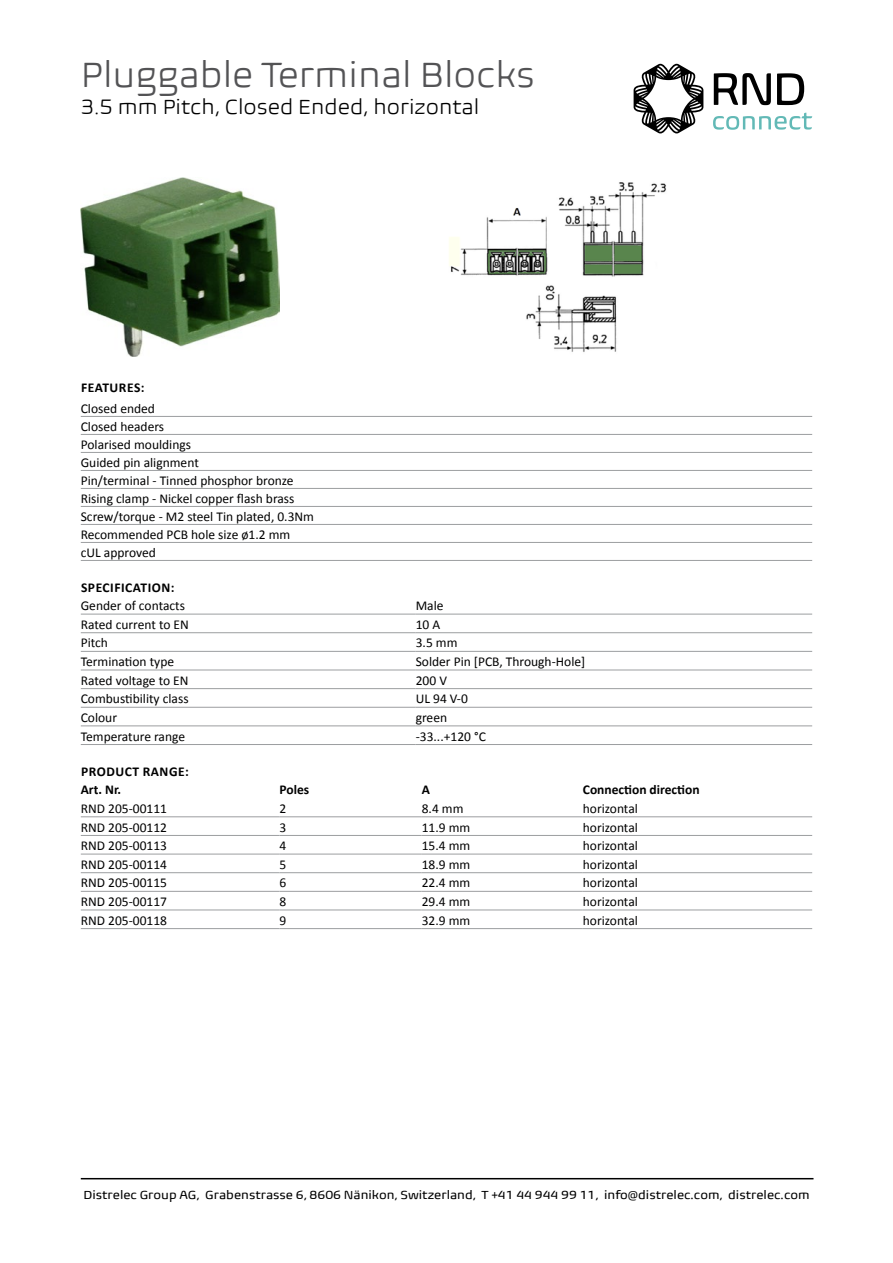
<style>
.page{position:relative;width:893px;height:1263px;background:#fff}
.page>*{position:absolute;margin:0;border:0;box-sizing:border-box;transform-origin:0 0}
.t1{font:300 36px "Biome Pro";color:#535355}
.t2{font:300 21px "Biome Pro";color:#000}
.t3{font:13.5px/18px "Calibri";color:#000}
.t4{font:700 13.5px/18.3px "Calibri";letter-spacing:.03em;color:#000}
.t5{font:700 13.5px "Calibri";color:#000}
.t6{font:12px "Biome Pro";color:#000}
</style>
<div class="page">
<hr style="left:81px;top:1178px;width:732px;height:1px;background:#000">
<img style="left:81px;top:177px;width:198px;height:180px">
<img style="left:449px;top:182px;width:217px;height:170px">
<hr style="left:81px;top:614px;width:335px;height:1px;background:#9c9ea0">
<hr style="left:416px;top:614px;width:396px;height:1px;background:#9c9ea0">
<hr style="left:81px;top:632px;width:335px;height:1px;background:#9c9ea0">
<hr style="left:416px;top:632px;width:396px;height:1px;background:#9c9ea0">
<hr style="left:81px;top:651px;width:335px;height:1px;background:#9c9ea0">
<hr style="left:416px;top:651px;width:396px;height:1px;background:#9c9ea0">
<hr style="left:81px;top:670px;width:335px;height:1px;background:#9c9ea0">
<hr style="left:416px;top:670px;width:396px;height:1px;background:#9c9ea0">
<hr style="left:81px;top:688px;width:335px;height:1px;background:#9c9ea0">
<hr style="left:416px;top:688px;width:396px;height:1px;background:#9c9ea0">
<hr style="left:81px;top:707px;width:335px;height:1px;background:#9c9ea0">
<hr style="left:416px;top:707px;width:396px;height:1px;background:#9c9ea0">
<hr style="left:81px;top:725px;width:335px;height:1px;background:#9c9ea0">
<hr style="left:416px;top:725px;width:396px;height:1px;background:#9c9ea0">
<hr style="left:81px;top:744px;width:335px;height:1px;background:#9c9ea0">
<hr style="left:416px;top:744px;width:396px;height:1px;background:#9c9ea0">
<hr style="left:81px;top:416px;width:731px;height:1px;background:#9c9ea0">
<hr style="left:81px;top:434px;width:731px;height:1px;background:#9c9ea0">
<hr style="left:81px;top:452px;width:731px;height:1px;background:#9c9ea0">
<hr style="left:81px;top:470px;width:731px;height:1px;background:#9c9ea0">
<hr style="left:81px;top:488px;width:731px;height:1px;background:#9c9ea0">
<hr style="left:81px;top:506px;width:731px;height:1px;background:#9c9ea0">
<hr style="left:81px;top:524px;width:731px;height:1px;background:#9c9ea0">
<hr style="left:81px;top:542px;width:731px;height:1px;background:#9c9ea0">
<hr style="left:81px;top:560px;width:731px;height:1px;background:#9c9ea0">
<hr style="left:81px;top:816px;width:199px;height:1px;background:#9c9ea0">
<hr style="left:280px;top:816px;width:142px;height:1px;background:#9c9ea0">
<hr style="left:422px;top:816px;width:161px;height:1px;background:#9c9ea0">
<hr style="left:583px;top:816px;width:229px;height:1px;background:#9c9ea0">
<hr style="left:81px;top:835px;width:199px;height:1px;background:#9c9ea0">
<hr style="left:280px;top:835px;width:142px;height:1px;background:#9c9ea0">
<hr style="left:422px;top:835px;width:161px;height:1px;background:#9c9ea0">
<hr style="left:583px;top:835px;width:229px;height:1px;background:#9c9ea0">
<hr style="left:81px;top:854px;width:199px;height:1px;background:#9c9ea0">
<hr style="left:280px;top:854px;width:142px;height:1px;background:#9c9ea0">
<hr style="left:422px;top:854px;width:161px;height:1px;background:#9c9ea0">
<hr style="left:583px;top:854px;width:229px;height:1px;background:#9c9ea0">
<hr style="left:81px;top:872px;width:199px;height:1px;background:#9c9ea0">
<hr style="left:280px;top:872px;width:142px;height:1px;background:#9c9ea0">
<hr style="left:422px;top:872px;width:161px;height:1px;background:#9c9ea0">
<hr style="left:583px;top:872px;width:229px;height:1px;background:#9c9ea0">
<hr style="left:81px;top:891px;width:199px;height:1px;background:#9c9ea0">
<hr style="left:280px;top:891px;width:142px;height:1px;background:#9c9ea0">
<hr style="left:422px;top:891px;width:161px;height:1px;background:#9c9ea0">
<hr style="left:583px;top:891px;width:229px;height:1px;background:#9c9ea0">
<hr style="left:81px;top:909px;width:199px;height:1px;background:#9c9ea0">
<hr style="left:280px;top:909px;width:142px;height:1px;background:#9c9ea0">
<hr style="left:422px;top:909px;width:161px;height:1px;background:#9c9ea0">
<hr style="left:583px;top:909px;width:229px;height:1px;background:#9c9ea0">
<hr style="left:81px;top:928px;width:199px;height:1px;background:#9c9ea0">
<hr style="left:280px;top:928px;width:142px;height:1px;background:#9c9ea0">
<hr style="left:422px;top:928px;width:161px;height:1px;background:#9c9ea0">
<hr style="left:583px;top:928px;width:229px;height:1px;background:#9c9ea0">
<svg style="left:713px;top:113px;width:99px;height:17px"></svg>
<svg style="left:714px;top:73px;width:57px;height:32px"></svg>
<svg style="left:777px;top:73px;width:27px;height:32px"></svg>
<svg style="left:634px;top:64px;width:69px;height:69px"></svg>
<h1 class="t1" style="left:81px;top:51px;width:456px">Pluggable Terminal Blocks</h1>
<h2 class="t2" style="left:81px;top:94px;width:400px">3.5 mm Pitch, Closed Ended, horizontal</h2>
<p class="t4" style="left:81px;top:379px;width:65px">FEATURES:</p>
<p class="t3" style="left:81px;top:399px;width:235px">Closed ended<br>Closed headers<br>Polarised mouldings<br>Guided pin alignment<br>Pin/terminal - Tinned phosphor bronze<br>Rising clamp - Nickel copper flash brass<br>Screw/torque - M2 steel Tin plated, 0.3Nm<br>Recommended PCB hole size ø1.2 mm<br>cUL approved</p>
<p class="t4" style="left:81px;top:578px;width:95px">SPECIFICATION:</p>
<p class="t3" style="left:81px;top:597px;width:106px">Gender of contacts</p>
<p class="t3" style="left:416px;top:597px;width:29px">Male</p>
<p class="t3" style="left:81px;top:615px;width:110px">Rated current to EN</p>
<p class="t3" style="left:416px;top:615px;width:26px">10 A</p>
<p class="t3" style="left:81px;top:634px;width:29px">Pitch</p>
<p class="t3" style="left:416px;top:634px;width:43px">3.5 mm</p>
<p class="t3" style="left:81px;top:653px;width:95px">Termination type</p>
<p class="t3" style="left:416px;top:653px;width:171px">Solder Pin [PCB, Through-Hole]</p>
<p class="t3" style="left:81px;top:671px;width:109px">Rated voltage to EN</p>
<p class="t3" style="left:416px;top:671px;width:33px">200 V</p>
<p class="t3" style="left:81px;top:690px;width:109px">Combustibility class</p>
<p class="t3" style="left:416px;top:690px;width:54px">UL 94 V-0</p>
<p class="t3" style="left:81px;top:708px;width:38px">Colour</p>
<p class="t3" style="left:416px;top:708px;width:33px">green</p>
<p class="t3" style="left:81px;top:727px;width:106px">Temperature range</p>
<p class="t3" style="left:416px;top:727px;width:72px">-33...+120 °C</p>
<p class="t4" style="left:81px;top:762px;width:109px">PRODUCT RANGE:<br>Art. Nr.</p>
<p class="t4" style="left:280px;top:781px;width:31px">Poles</p>
<p class="t4" style="left:422px;top:781px;width:10px">A</p>
<p class="t5" style="left:583px;top:781px;width:118px">Connection direction</p>
<p class="t3" style="left:81px;top:799px;width:88px">RND 205-00111</p>
<p class="t3" style="left:280px;top:799px;width:8px">2</p>
<p class="t3" style="left:422px;top:799px;width:43px">8.4 mm</p>
<p class="t3" style="left:583px;top:799px;width:57px">horizontal</p>
<p class="t3" style="left:81px;top:818px;width:88px">RND 205-00112</p>
<p class="t3" style="left:280px;top:818px;width:8px">3</p>
<p class="t3" style="left:422px;top:818px;width:50px">11.9 mm</p>
<p class="t3" style="left:583px;top:818px;width:57px">horizontal</p>
<p class="t3" style="left:81px;top:837px;width:88px">RND 205-00113</p>
<p class="t3" style="left:280px;top:837px;width:8px">4</p>
<p class="t3" style="left:422px;top:837px;width:50px">15.4 mm</p>
<p class="t3" style="left:583px;top:837px;width:57px">horizontal</p>
<p class="t3" style="left:81px;top:855px;width:88px">RND 205-00114</p>
<p class="t3" style="left:280px;top:855px;width:8px">5</p>
<p class="t3" style="left:422px;top:855px;width:50px">18.9 mm</p>
<p class="t3" style="left:583px;top:855px;width:57px">horizontal</p>
<p class="t3" style="left:81px;top:874px;width:88px">RND 205-00115</p>
<p class="t3" style="left:280px;top:874px;width:8px">6</p>
<p class="t3" style="left:422px;top:874px;width:50px">22.4 mm</p>
<p class="t3" style="left:583px;top:874px;width:57px">horizontal</p>
<p class="t3" style="left:81px;top:893px;width:88px">RND 205-00117</p>
<p class="t3" style="left:280px;top:893px;width:8px">8</p>
<p class="t3" style="left:422px;top:893px;width:50px">29.4 mm</p>
<p class="t3" style="left:583px;top:893px;width:57px">horizontal</p>
<p class="t3" style="left:81px;top:911px;width:88px">RND 205-00118</p>
<p class="t3" style="left:280px;top:911px;width:8px">9</p>
<p class="t3" style="left:422px;top:911px;width:50px">32.9 mm</p>
<p class="t3" style="left:583px;top:911px;width:57px">horizontal</p>
<p class="t6" style="left:83px;top:1187px;width:728px">Distrelec Group AG, Grabenstrasse 6, 8606 Nänikon, Switzerland, T +41 44 944 99 11, info@distrelec.com, distrelec.com</p>
</div>
